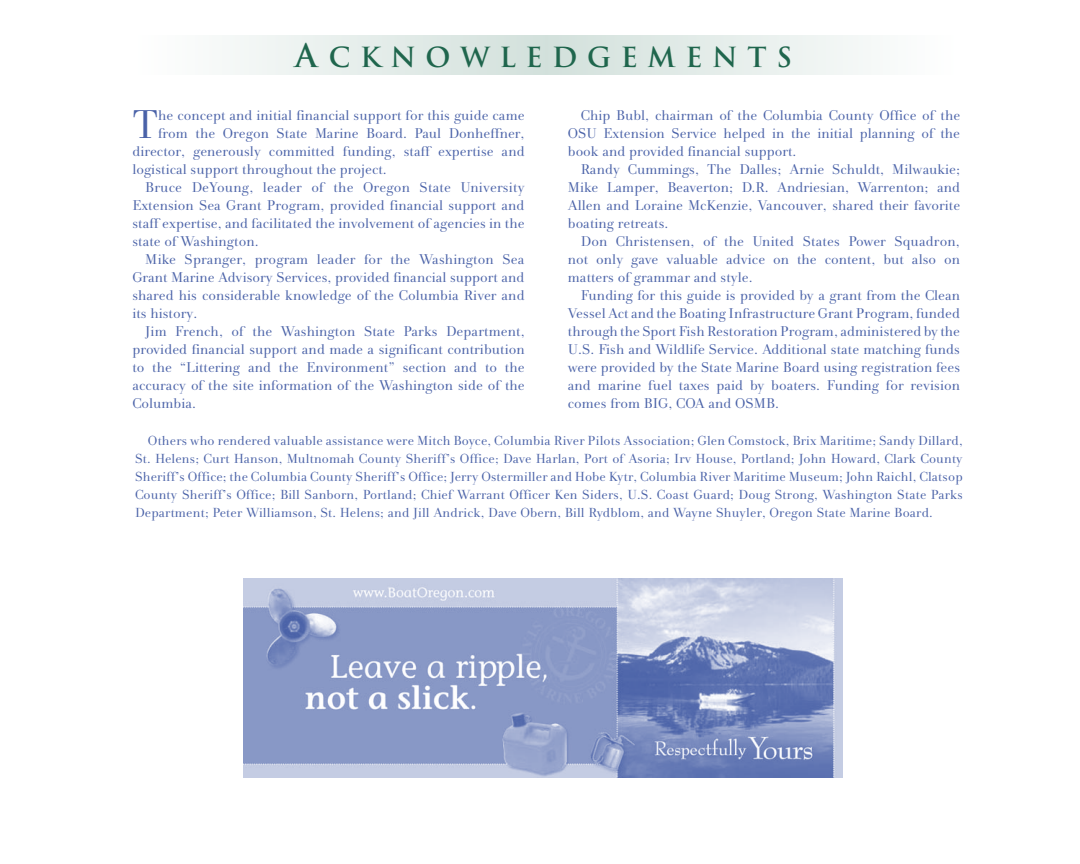
<style>
.page{position:relative;width:1080px;height:864px;background:#fff}
.page>*{position:absolute;margin:0;border:0;box-sizing:border-box;transform-origin:0 0}
.t1{font:41.25px "Andrade Pro";color:#4a62a8}
.t2{font:700 27px "Trajan";letter-spacing:.36em;color:#1f664d}
.t3{font:14.55px/18px "Andrade Pro";color:#4a62a8;text-align:justify}
.t4{font:13.5px/18px "Andrade Pro";letter-spacing:.01em;color:#4a62a8;text-align:justify}
.s1{font-size:31.5px}
</style>
<div class="page">
<div style="left:546px;top:36px;width:409px;height:38px;background:linear-gradient(to right,#d2e0db,#fff)"></div>
<div style="left:136px;top:36px;width:410px;height:38px;background:linear-gradient(to right,#fff,#d2e0dc)"></div>
<img style="left:243px;top:578px;width:599px;height:200px">
<h2 class="t2" style="left:295px;top:40px;width:498px"><span class="s1">A</span>CKNOWLEDGEMENTS</h2>
<h1 class="t1" style="left:132px;top:98px;width:27px">T</h1>
<p class="t3" style="left:158px;top:106px;width:368px">he concept and initial financial support for this guide came</p>
<p class="t3" style="left:158px;top:124px;width:368px">from the Oregon State Marine Board. Paul Donheffner,</p>
<p class="t3" style="left:132px;top:142px;width:394px">director, generously committed funding, staff expertise and</p>
<p class="t3" style="left:132px;top:160px;width:256px">logistical support throughout the project.</p>
<p class="t3" style="left:145px;top:178px;width:381px">Bruce DeYoung, leader of the Oregon State University</p>
<p class="t3" style="left:132px;top:196px;width:394px">Extension Sea Grant Program, provided financial support and</p>
<p class="t3" style="left:132px;top:214px;width:394px">staff expertise, and facilitated the involvement of agencies in the</p>
<p class="t3" style="left:132px;top:232px;width:128px">state of Washington.</p>
<p class="t3" style="left:145px;top:250px;width:381px">Mike Spranger, program leader for the Washington Sea</p>
<p class="t3" style="left:132px;top:268px;width:394px">Grant Marine Advisory Services, provided financial support and</p>
<p class="t3" style="left:132px;top:286px;width:394px">shared his considerable knowledge of the Columbia River and</p>
<p class="t3" style="left:132px;top:304px;width:66px">its history.</p>
<p class="t3" style="left:145px;top:322px;width:381px">Jim French, of the Washington State Parks Department,</p>
<p class="t3" style="left:132px;top:340px;width:394px">provided financial support and made a significant contribution</p>
<p class="t3" style="left:132px;top:358px;width:394px">to the “Littering and the Environment” section and to the</p>
<p class="t3" style="left:132px;top:376px;width:394px">accuracy of the site information of the Washington side of the</p>
<p class="t3" style="left:132px;top:394px;width:65px">Columbia.</p>
<p class="t3" style="left:568px;top:106px;width:394px;text-indent:13px">Chip Bubl, chairman of the Columbia County Office of the OSU Extension Service helped in the initial planning of the book and provided financial support.</p>
<p class="t3" style="left:568px;top:160px;width:394px;text-indent:13px">Randy Cummings, The Dalles; Arnie Schuldt, Milwaukie; Mike Lamper, Beaverton; D.R. Andriesian, Warrenton; and Allen and Loraine McKenzie, Vancouver, shared their favorite boating retreats.</p>
<p class="t3" style="left:568px;top:232px;width:394px;text-indent:13px">Don Christensen, of the United States Power Squadron, not only gave valuable advice on the content, but also on matters of grammar and style.</p>
<p class="t3" style="left:568px;top:286px;width:394px;text-indent:13px">Funding for this guide is provided by a grant from the Clean Vessel Act and the Boating Infrastructure Grant Program, funded through the Sport Fish Restoration Program, administered by the U.S. Fish and Wildlife Service. Additional state matching funds were provided by the State Marine Board using registration fees and marine fuel taxes paid by boaters. Funding for revision comes from BIG, COA and OSMB.</p>
<p class="t4" style="left:135px;top:432px;width:829px;text-indent:13px">Others who rendered valuable assistance were Mitch Boyce, Columbia River Pilots Association; Glen Comstock, Brix Maritime; Sandy Dillard, St. Helens; Curt Hanson, Multnomah County Sheriff’s Office; Dave Harlan, Port of Asoria; Irv House, Portland; John Howard, Clark County Sheriff’s Office; the Columbia County Sheriff’s Office; Jerry Ostermiller and Hobe Kytr, Columbia River Maritime Museum; John Raichl, Clatsop County Sheriff’s Office; Bill Sanborn, Portland; Chief Warrant Officer Ken Siders, U.S. Coast Guard; Doug Strong, Washington State Parks Department; Peter Williamson, St. Helens; and Jill Andrick, Dave Obern, Bill Rydblom, and Wayne Shuyler, Oregon State Marine Board.</p>
</div>
